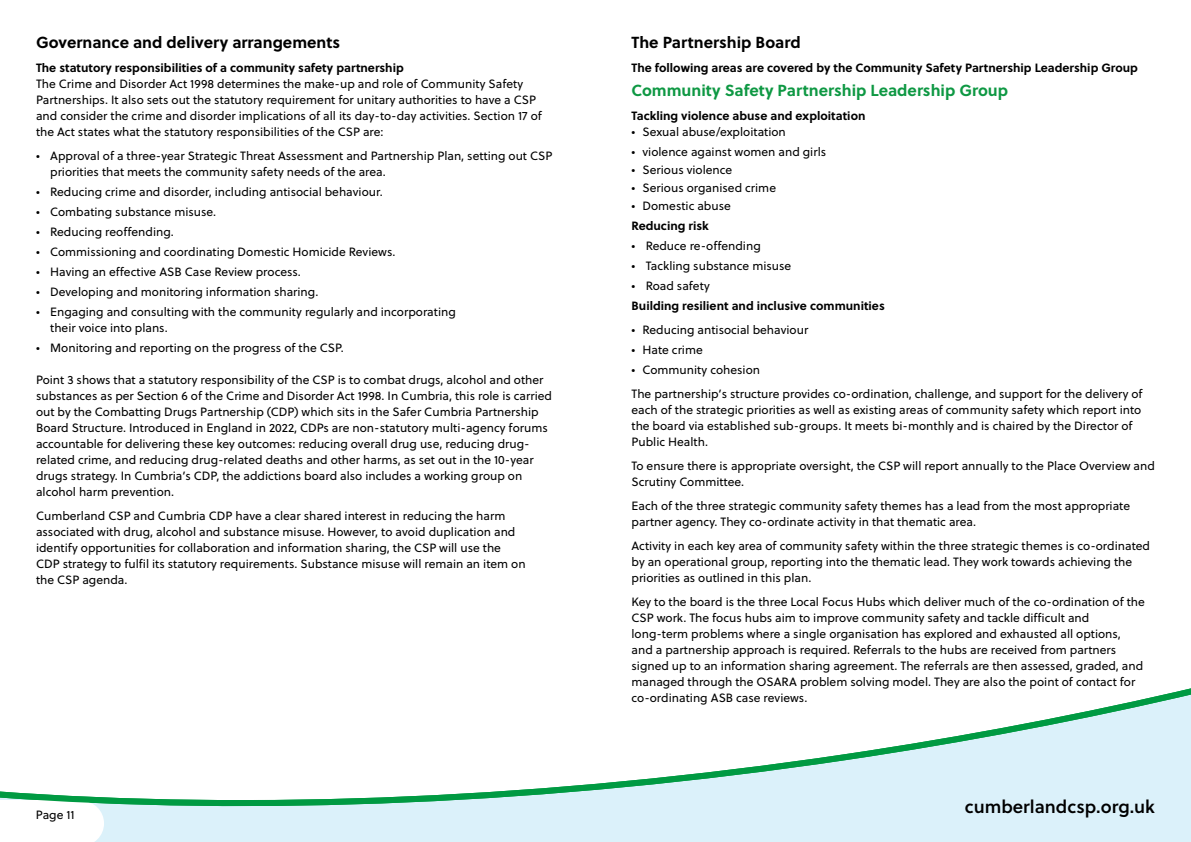
<style>
.page{position:relative;width:1191px;height:842px;background:#fff}
.page>*{position:absolute;margin:0;border:0;box-sizing:border-box;transform-origin:0 0}
.t1{font:18px "Soleil Sb";color:#000}
.t2{font:700 16px "Soleil";color:#000}
.t3{font:700 16px "Soleil";color:#0e9843}
.t4{font:12px/16px "Soleil";color:#000}
.t5{font:700 12px/20px "Soleil";color:#000}
.s1{font-weight:700}
.s2{font-weight:400}
</style>
<div class="page">
<svg style="left:0;top:688px;width:1191px;height:154px"></svg>
<h1 class="t2" style="left:36px;top:30px;width:306px">Governance and delivery arrangements</h1>
<h2 class="t5" style="left:36px;top:57px;width:369px">The statutory responsibilities of a community safety partnership</h2>
<p class="t4" style="left:36px;top:75px;width:508px">The Crime and Disorder Act 1998 determines the make-up and role of Community Safety Partnerships. It also sets out the statutory requirement for unitary authorities to have a CSP and consider the crime and disorder implications of all its day-to-day activities. Section 17 of the Act states what the statutory responsibilities of the CSP are:</p>
<p class="t4" style="left:50px;top:147px;width:503px;text-indent:-14px">• Approval of a three-year Strategic Threat Assessment and Partnership Plan, seting out CSP priorities that meets the community safety needs of the area.</p>
<p class="t4" style="left:36px;top:183px;width:348px">• Reducing crime and disorder, including antisocial behaviour.</p>
<p class="t4" style="left:36px;top:203px;width:182px">• Combating substance misuse.</p>
<p class="t4" style="left:36px;top:223px;width:139px">• Reducing reofending.</p>
<p class="t4" style="left:36px;top:243px;width:361px">• Commissioning and coordinating Domestic Homicide Reviews.</p>
<p class="t4" style="left:36px;top:263px;width:266px">• Having an efective ASB Case Review process.</p>
<p class="t4" style="left:36px;top:283px;width:284px">• Developing and monitoring information sharing.</p>
<p class="t4" style="left:50px;top:303px;width:407px;text-indent:-14px">• Engaging and consulting with the community regularly and incorporating their voice into plans.</p>
<p class="t4" style="left:36px;top:339px;width:309px">• Monitoring and reporting on the progress of the CSP.</p>
<p class="t4" style="left:36px;top:371px;width:517px">Point 3 shows that a statutory responsibility of the CSP is to combat drugs, alcohol and other substances as per Section 6 of the Crime and Disorder Act 1998. In Cumbria, this role is carried out by the Combating Drugs Partnership (CDP) which sits in the Safer Cumbria Partnership Board Structure. Introduced in England in 2022, CDPs are non-statutory multi-agency forums accountable for delivering these key outcomes: reducing overall drug use, reducing drug&shy;related crime, and reducing drug-related deaths and other harms, as set out in the 10-year drugs strategy. In Cumbria’s CDP, the addictions board also includes a working group on alcohol harm prevention.</p>
<p class="t4" style="left:36px;top:507px;width:491px">Cumberland CSP and Cumbria CDP have a clear shared interest in reducing the harm associated with drug, alcohol and substance misuse. However, to avoid duplication and identify opportunities for collaboration and information sharing, the CSP will use the CDP strategy to fulfl its statutory requirements. Substance misuse will remain an item on the CSP agenda.</p>
<p class="t4" style="left:36px;top:806px;width:40px">Page 11</p>
<h1 class="t2" style="left:631px;top:30px;width:171px">The Partnership Board</h1>
<h4 class="t5" style="left:631px;top:57px;width:508px">The following areas are covered by the Community Safety Partnership Leadership Group</h4>
<h5 class="t3" style="left:631px;top:78px;width:378px">Community Safety Partnership Leadership Group</h5>
<p class="t5" style="left:631px;top:105px;width:235px">Tackling violence abuse and exploitation</p>
<p class="t4" style="left:631px;top:123px;width:156px">• Sexual abuse/exploitation</p>
<p class="t4" style="left:631px;top:143px;width:196px">• violence against women and girls</p>
<p class="t4" style="left:631px;top:161px;width:102px">• Serious violence</p>
<p class="t4" style="left:631px;top:179px;width:146px">• Serious organised crime</p>
<p class="t4" style="left:631px;top:195px;width:101px;line-height:20px">• Domestic abuse<br><span class="s1">Reducing risk</span></p>
<p class="t4" style="left:631px;top:237px;width:131px">• Reduce re-ofending</p>
<p class="t4" style="left:631px;top:257px;width:161px">• Tackling substance misuse</p>
<p class="t5" style="left:631px;top:275px;width:255px"><span class="s2">• Road safety<br></span>Building resilient and inclusive communities</p>
<p class="t4" style="left:631px;top:322px;width:178px">• Reducing antisocial behaviour</p>
<p class="t4" style="left:631px;top:342px;width:73px">• Hate crime</p>
<p class="t4" style="left:631px;top:358px;width:513px;line-height:24px">• Community cohesion<br>The partnership’s structure provides co-ordination, challenge, and support for the delivery of</p>
<p class="t4" style="left:631px;top:402px;width:511px">each of the strategic priorities as well as existing areas of community safety which report into the board via established sub-groups. It meets bi-monthly and is chaired by the Director of<br>Public Health.</p>
<p class="t4" style="left:631px;top:457px;width:525px">To ensure there is appropriate oversight, the CSP will report annually to the Place Overview and<br>Scrutiny Commitee.</p>
<p class="t4" style="left:631px;top:497px;width:500px">Each of the three strategic community safety themes has a lead from the most appropriate partner agency. They co-ordinate activity in that thematic area.</p>
<p class="t4" style="left:631px;top:537px;width:520px">Activity in each key area of community safety within the three strategic themes is co-ordinated by an operational group, reporting into the thematic lead. They work towards achieving the priorities as outlined in this plan.</p>
<p class="t4" style="left:631px;top:593px;width:515px">Key to the board is the three Local Focus Hubs which deliver much of the co-ordination of the CSP work. The focus hubs aim to improve community safety and tackle difcult and long-term problems where a single organisation has explored and exhausted all options, and a partnership approach is required. Referrals to the hubs are received from partners signed up to an information sharing agreement. The referrals are then assessed, graded, and managed through the OSARA problem solving model. They are also the point of contact for co-ordinating ASB case reviews.</p>
<p class="t1" style="left:964px;top:793px;width:192px">cumberlandcsp.org.uk</p>
</div>
